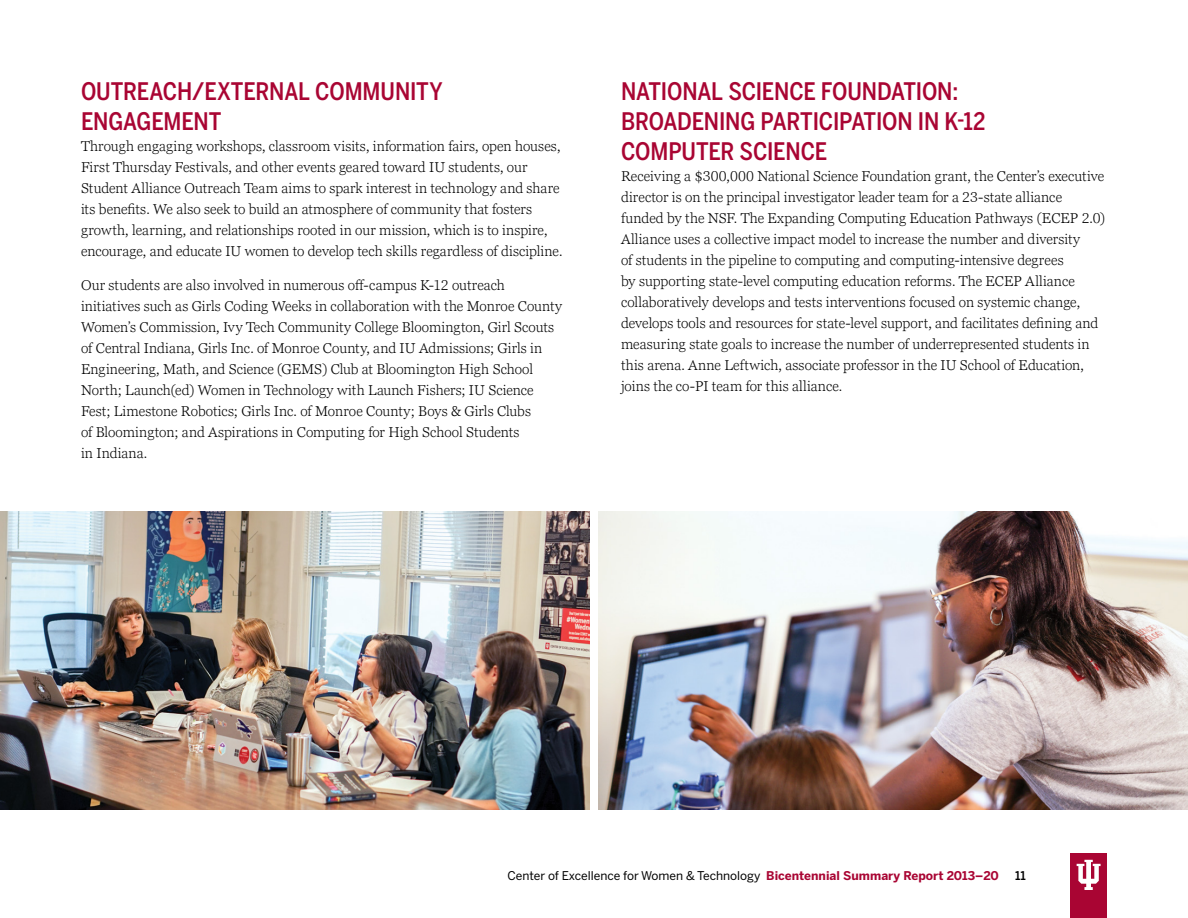
<style>
.page{position:relative;width:1188px;height:918px;background:#fff}
.page>*{position:absolute;margin:0;border:0;box-sizing:border-box;transform-origin:0 0}
.Subhead_style__Red{font:500 24px/30px "Benton Sans Cond";letter-spacing:-.01em;color:#a90533}
.Main_body_text{font:300 14.25px/21px "Georgia Pro";letter-spacing:.005em;color:#000}
.t1{font:12px "Benton Sans";color:#000}
.t2{font:500 12px "Benton Sans";color:#000}
.s1{font-weight:700;color:#a90533}
</style>
<div class="page">
<div style="left:1070px;top:854px;width:37px;height:64px;background:#a90533"></div>
<svg style="left:1077px;top:860px;width:24px;height:30px"></svg>
<img style="left:0;top:512px;width:590px;height:298px">
<img style="left:598px;top:512px;width:590px;height:298px">
<h2 class="Subhead_style__Red" style="left:81px;top:76px;width:363px">OUTREACH/EXTERNAL COMMUNITY<br>ENGAGEMENT</h2>
<p class="Main_body_text" style="left:81px;top:136px;width:483px">Through engaging workshops, classroom visits, information fairs, open houses, First Thursday Festivals, and other events geared toward IU students, our Student Alliance Outreach Team aims to spark interest in technology and share its benefits. We also seek to build an atmosphere of community that fosters growth, learning, and relationships rooted in our mission, which is to inspire, encourage, and educate IU women to develop tech skills regardless of discipline.</p>
<p class="Main_body_text" style="left:81px;top:276px;width:483px">Our students are also involved in numerous off-campus K-12 outreach initiatives such as Girls Coding Weeks in collaboration with the Monroe County Women’s Commission, Ivy Tech Community College Bloomington, Girl Scouts of Central Indiana, Girls Inc. of Monroe County, and IU Admissions; Girls in Engineering, Math, and Science (GEMS) Club at Bloomington High School North; Launch(ed) Women in Technology with Launch Fishers; IU Science Fest; Limestone Robotics; Girls Inc. of Monroe County; Boys &amp; Girls Clubs<br>of Bloomington; and Aspirations in Computing for High School Students<br>in Indiana.</p>
<h2 class="Subhead_style__Red" style="left:621px;top:76px;width:366px">NATIONAL SCIENCE FOUNDATION:<br>BROADENING PARTICIPATION IN K-12<br>COMPUTER SCIENCE</h2>
<p class="Main_body_text" style="left:621px;top:166px;width:486px">Receiving a $300,000 National Science Foundation grant, the Center’s executive director is on the principal investigator leader team for a 23-state alliance funded by the NSF. The Expanding Computing Education Pathways (ECEP 2.0)<br>Alliance uses a collective impact model to increase the number and diversity<br>of students in the pipeline to computing and computing-intensive degrees<br>by supporting state-level computing education reforms. The ECEP Alliance collaboratively develops and tests interventions focused on systemic change, develops tools and resources for state-level support, and facilitates defining and measuring state goals to increase the number of underrepresented students in this arena. Anne Leftwich, associate professor in the IU School of Education, joins the co-PI team for this alliance.</p>
<p class="t1" style="left:507px;top:868px;width:493px">Center of Excellence for Women &amp; Technology <span class="s1">Bicentennial Summary Report 2013–20</span></p>
<p class="t2" style="left:1015px;top:869px;width:12px">11</p>
</div>
